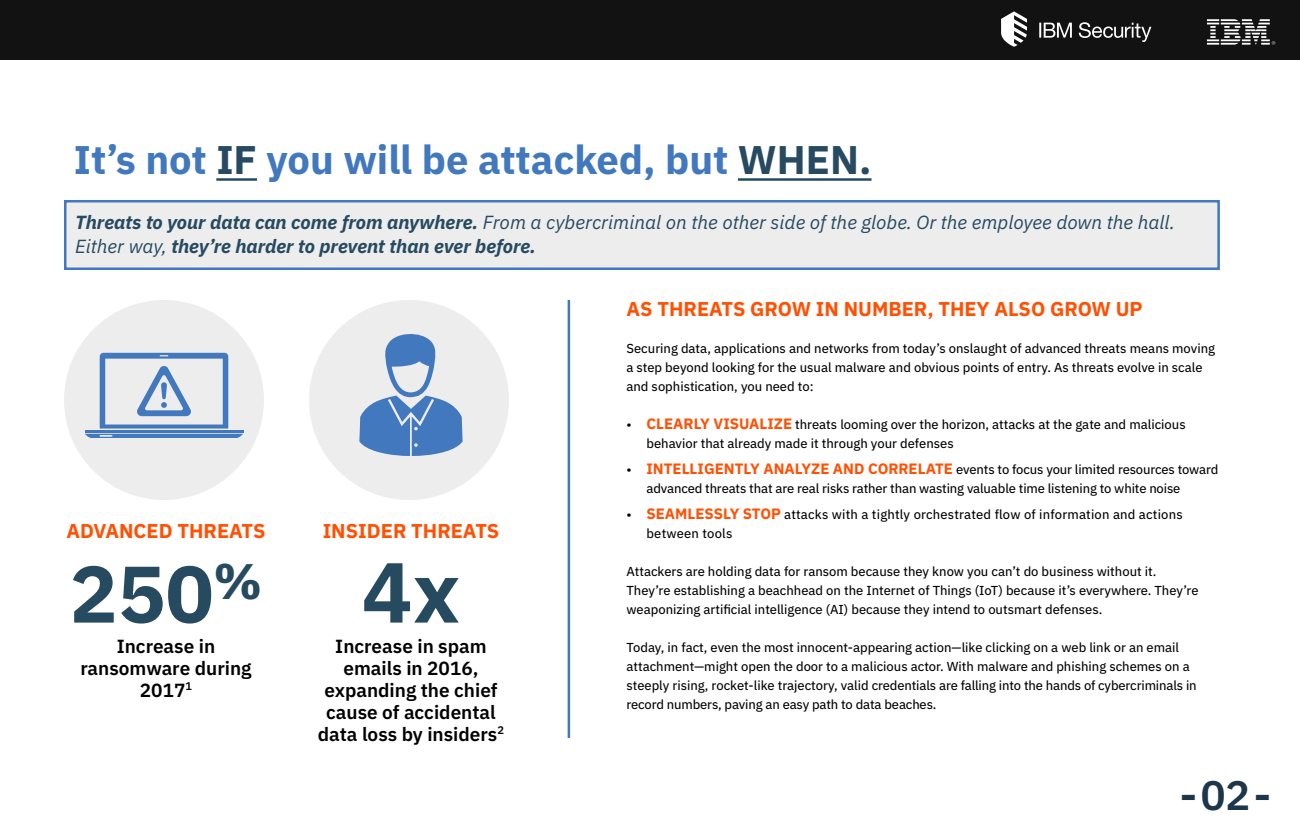
<style>
.page{position:relative;width:1300px;height:840px;background:#fff}
.page>*{position:absolute;margin:0;border:0;box-sizing:border-box;transform-origin:0 0}
.callout_smaller{font:700 85px "IBM Plex Sans";color:#264a60}
.callout_smaller-2{font:700 80px "IBM Plex Sans";color:#264a60}
.t1{font:600 41.2px "IBM Plex Mono";color:#1d3649}
.Header_2{font:700 40px "IBM Plex Sans";color:#4178be}
.Sub_Head{font:700 20px "IBM Plex Sans";color:#ff5003}
.callout_smaller-3{font:700 20px "IBM Plex Sans";color:#ff5003}
.Drop_Down_copy{font:italic 19px/24px "IBM Plex Sans";color:#264a60}
.callout_smaller-4{font:600 19px/22px "IBM Plex Sans";color:#000;text-align:center}
.Sub_Head-2{font:13px/19px "IBM Plex Sans Text";color:#000}
.s1{color:#264a60}
.s2{font-weight:700}
.s3{font-family:"IBM Plex Sans";font-weight:700;font-size:15px;color:#ff5003}
</style>
<div class="page">
<div style="left:0;top:0;width:1300px;height:60px;background:#121212"></div>
<svg style="left:1001px;top:11px;width:26px;height:36px"></svg>
<svg style="left:1039px;top:23px;width:33px;height:15px"></svg>
<svg style="left:1079px;top:22px;width:72px;height:20px"></svg>
<svg style="left:1207px;top:19px;width:68px;height:26px"></svg>
<div style="left:64px;top:200px;width:1156px;height:70px;background:#ededed;border:2px solid #4178be"></div>
<div style="left:309px;top:300px;width:200px;height:200px;background:#ededed;border-radius:50%"></div>
<div style="left:64px;top:300px;width:200px;height:200px;background:#ededed;border-radius:50%"></div>
<hr style="left:216px;top:178px;width:41px;height:3px;background:#264a60">
<hr style="left:738px;top:178px;width:134px;height:3px;background:#264a60">
<svg style="left:85px;top:353px;width:158px;height:85px"></svg>
<svg style="left:359px;top:334px;width:104px;height:122px"></svg>
<hr style="left:568px;top:300px;width:2px;height:438px;background:#4178be">
<p class="Header_2" style="left:74px;top:128px;width:799px">It’s not <span class="s1">IF</span> you will be attacked, but <span class="s1">WHEN.</span></p>
<p class="Drop_Down_copy" style="left:75px;top:209px;width:1102px"><span class="s2">Threats to your data can come from anywhere.</span> From a cybercriminal on the other side of the globe. Or the employee down the hall.<br>Either way, <span class="s2">they’re harder to prevent than ever before.</span></p>
<p class="callout_smaller-3" style="left:66px;top:515px;width:201px">ADVANCED THREATS</p>
<p class="callout_smaller-2" style="left:70px;top:531px;width:194px">250<sup>%</sup></p>
<p class="callout_smaller-4" style="left:80px;top:633px;width:173px">Increase in ransomware during<br>2017<sup>1</sup></p>
<p class="callout_smaller-3" style="left:323px;top:515px;width:178px">INSIDER THREATS</p>
<p class="callout_smaller" style="left:362px;top:525px;width:100px">4x</p>
<p class="callout_smaller-4" style="left:318px;top:633px;width:188px">Increase in spam emails in 2016, expanding the chief cause of accidental data loss by insiders<sup>2</sup></p>
<p class="Sub_Head" style="left:626px;top:293px;width:518px">AS THREATS GROW IN NUMBER, THEY ALSO GROW UP</p>
<p class="Sub_Head-2" style="left:626px;top:337px;width:590px">Securing data, applications and networks from today’s onslaught of advanced threats means moving a step beyond looking for the usual malware and obvious points of entry. As threats evolve in scale and sophistication, you need to:</p>
<p class="Sub_Head-2" style="left:646px;top:413px;width:541px;text-indent:-20px">• <span class="s3">CLEARLY VISUALIZE</span> threats looming over the horizon, attacks at the gate and malicious behavior that already made it through your defenses</p>
<p class="Sub_Head-2" style="left:646px;top:458px;width:573px;text-indent:-20px">• <span class="s3">INTELLIGENTLY ANALYZE AND CORRELATE</span> events to focus your limited resources toward advanced threats that are real risks rather than wasting valuable time listening to white noise</p>
<p class="Sub_Head-2" style="left:646px;top:503px;width:538px;text-indent:-20px">• <span class="s3">SEAMLESSLY STOP</span> attacks with a tightly orchestrated flow of information and actions between tools</p>
<p class="Sub_Head-2" style="left:626px;top:560px;width:574px">Attackers are holding data for ransom because they know you can’t do business without it.<br>They’re establishing a beachhead on the Internet of Things (IoT) because it’s everywhere. They’re weaponizing artificial intelligence (AI) because they intend to outsmart defenses.</p>
<p class="Sub_Head-2" style="left:626px;top:636px;width:572px">Today, in fact, even the most innocent-appearing action—like clicking on a web link or an email attachment—might open the door to a malicious actor. With malware and phishing schemes on a steeply rising, rocket-like trajectory, valid credentials are falling into the hands of cybercriminals in record numbers, paving an easy path to data beaches.</p>
<h3 class="t1" style="left:1176px;top:763px;width:100px">-02-</h3>
</div>
